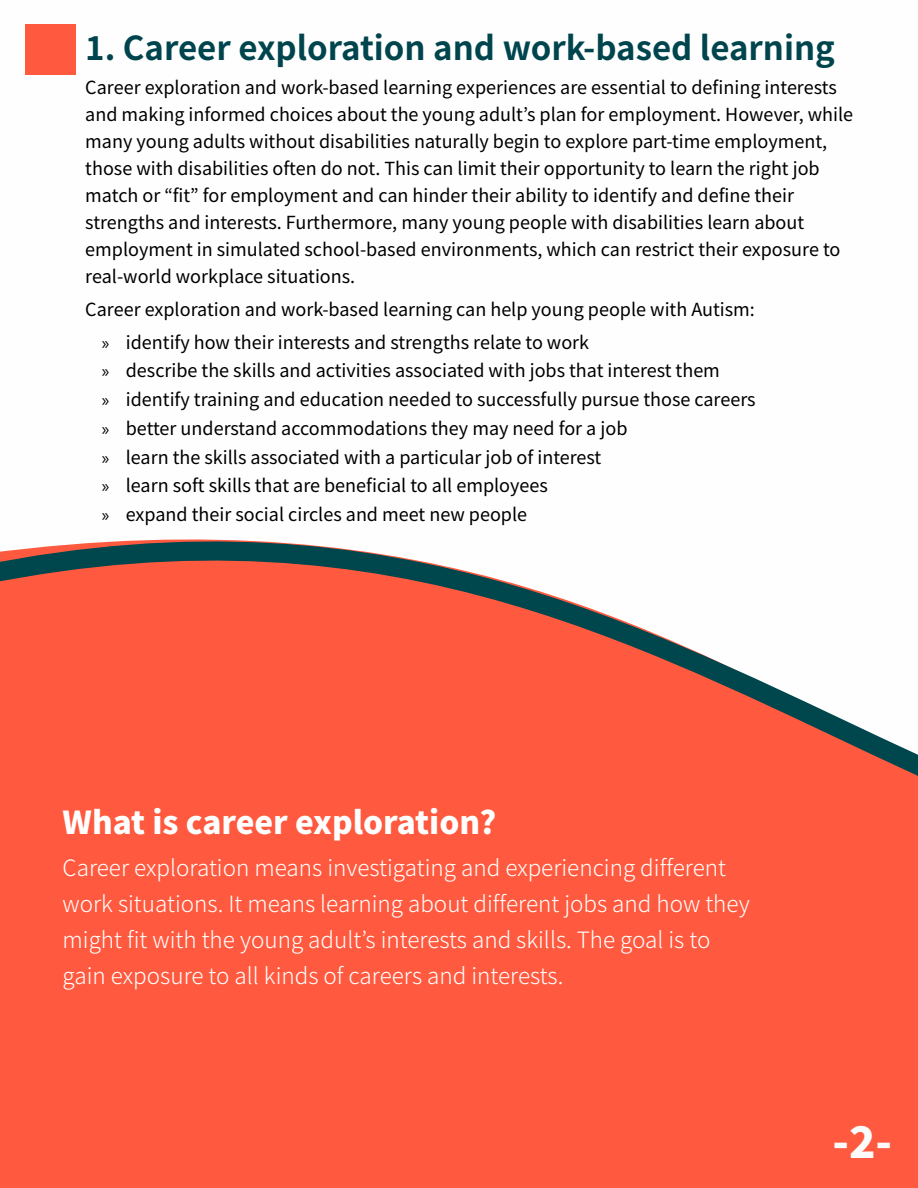
<style>
.page{position:relative;width:918px;height:1188px;background:#fff}
.page>*{position:absolute;margin:0;border:0;box-sizing:border-box;transform-origin:0 0}
.t1{font:900 43.5px "Noto Sans JP";color:#fbfbfb}
.t2{font:700 33px "Noto Sans JP";color:#00454d}
.t3{font:900 31.5px "Noto Sans JP";color:#fff}
.t4{font:300 22.5px/36px "Noto Sans JP";color:#fff}
.t5{font:18px/27px "Noto Sans JP";color:#000}
.s1{font-family:"Myriad Pro"}
</style>
<div class="page">
<div style="left:26px;top:24px;width:50px;height:51px;background:#ff5940"></div>
<div style="left:0;top:796px;width:918px;height:392px;background:#ff5a3f"></div>
<svg style="left:0;top:539px;width:918px;height:257px"></svg>
<h2 class="t2" style="left:85px;top:29px;width:751px">1. Career exploration and work-based learning</h2>
<p class="t5" style="left:85px;top:74px;width:769px">Career exploration and work-based learning experiences are essential to defining interests and making informed choices about the young adult’s plan for employment. However, while many young adults without disabilities naturally begin to explore part-time employment, those with disabilities often do not. This can limit their opportunity to learn the right job match or “fit” for employment and can hinder their ability to identify and define their strengths and interests. Furthermore, many young people with disabilities learn about employment in simulated school-based environments, which can restrict their exposure to real-world workplace situations.</p>
<p class="t5" style="left:102px;top:294px;width:655px;line-height:32.2px;text-indent:-17px">Career exploration and work-based learning can help young people with Autism: <span class="s1">»</span> identify how their interests and strengths relate to work</p>
<p class="t5" style="left:102px;top:357px;width:655px;line-height:28.8px"><span class="s1">»</span> describe the skills and activities associated with jobs that interest them<br><span class="s1">»</span> identify training and education needed to successfully pursue those careers <span class="s1">»</span> better understand accommodations they may need for a job<br><span class="s1">»</span> learn the skills associated with a particular job of interest<br><span class="s1">»</span> learn soft skills that are beneficial to all employees<br><span class="s1">»</span> expand their social circles and meet new people</p>
<h3 class="t3" style="left:63px;top:804px;width:435px">What is career exploration?</h3>
<p class="t4" style="left:63px;top:851px;width:689px">Career exploration means investigating and experiencing different work situations. It means learning about different jobs and how they might fit with the young adult’s interests and skills. The goal is to gain exposure to all kinds of careers and interests.</p>
<h1 class="t1" style="left:832px;top:1118px;width:61px">-2-</h1>
</div>
